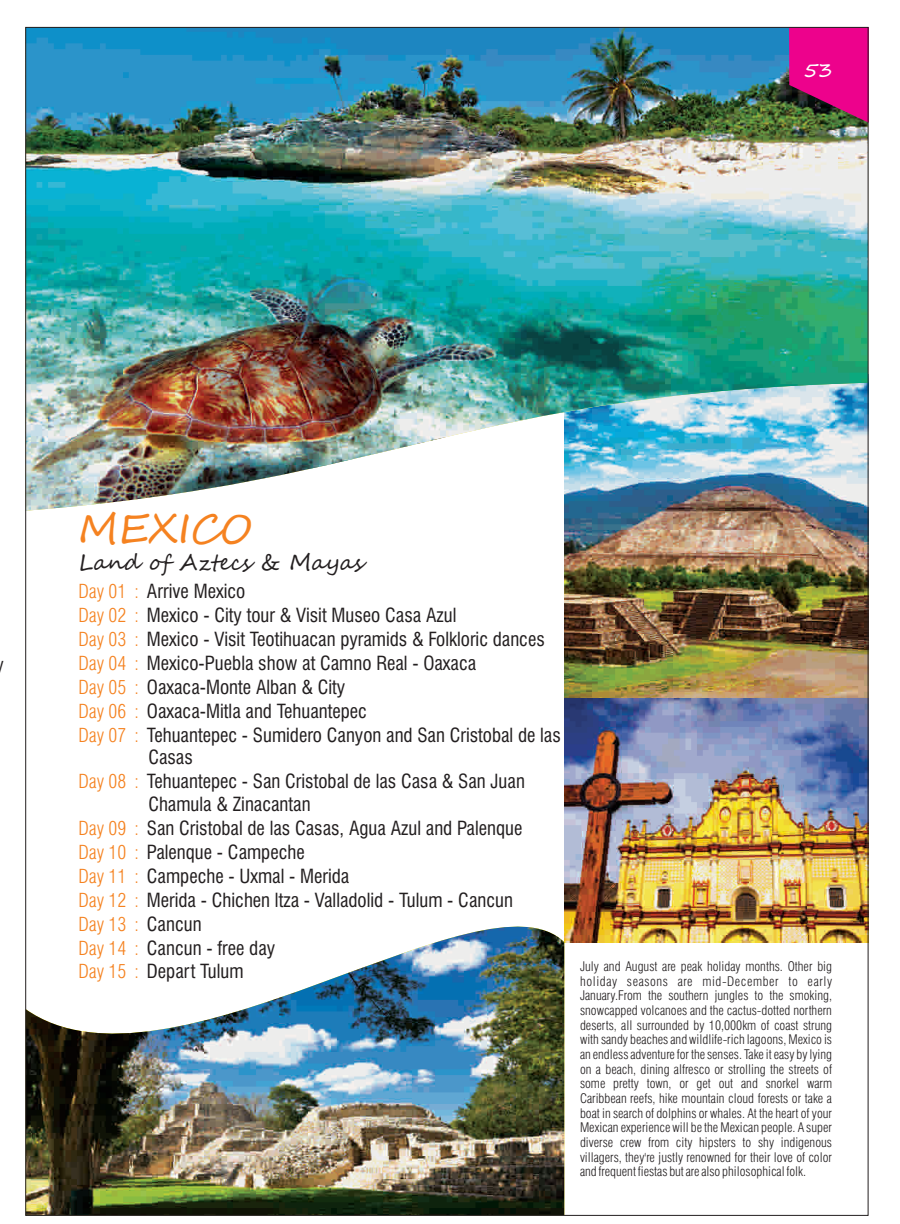
<style>
.page{position:relative;width:900px;height:1224px;background:#fff}
.page>*{position:absolute;margin:0;border:0;box-sizing:border-box;transform-origin:0 0}
.t1{font:40px "Segoe Script";color:#f58220}
.t2{font:22px "Segoe Script";color:#231f20}
.t3{font:20px "Segoe Script";color:#fff}
.t4{font:condensed 19px/24px "Swiss 721 BT";color:#231f20}
.t5{font:300 condensed 13px/14.6px "Swiss 721 BT";color:#231f20;text-align:justify}
.s1{font-weight:300;color:#f58220}
</style>
<div class="page">
<img style="left:564px;top:511px;width:303px;height:188px">
<img style="left:564px;top:699px;width:303px;height:244px">
<img style="left:27px;top:926px;width:537px;height:288px">
<img style="left:27px;top:29px;width:840px;height:482px">
<img style="left:789px;top:29px;width:78px;height:102px">
<h3 class="t3" style="left:804px;top:62px;width:31px">53</h3>
<h1 class="t1" style="left:79px;top:513px;width:175px">MEXICO</h1>
<h2 class="t2" style="left:79px;top:554px;width:286px">Land of Aztecs &amp; Mayas</h2>
<p class="t4" style="left:79px;top:581px;width:484px"><span class="s1">Day 01 :</span> Arrive Mexico<br><span class="s1">Day 02 :</span> Mexico - City tour &amp; Visit Museo Casa Azul<br><span class="s1">Day 03 :</span> Mexico - Visit Teotihuacan pyramids &amp; Folkloric dances <span class="s1">Day 04 :</span> Mexico-Puebla show at Camno Real - Oaxaca<br><span class="s1">Day 05 :</span> Oaxaca-Monte Alban &amp; City<br><span class="s1">Day 06 :</span> Oaxaca-Mitla and Tehuantepec<br><span class="s1">Day 07 :</span> Tehuantepec - Sumidero Canyon and San Cristobal de las</p>
<h3 class="t4" style="left:79px;top:771px;width:448px"><span class="s1">Day 08 :</span> Tehuantepec - San Cristobal de las Casa &amp; San Juan</h3>
<h3 class="t4" style="left:79px;top:818px;width:445px"><span class="s1">Day 09 :</span> San Cristobal de las Casas, Agua Azul and Palenque<br><span class="s1">Day 10 :</span> Palenque - Campeche<br><span class="s1">Day 11 :</span> Campeche - Uxmal - Merida<br><span class="s1">Day 12 :</span> Merida - Chichen ltza - Valladolid - Tulum - Cancun<br><span class="s1">Day 13 :</span> Cancun<br><span class="s1">Day 14 :</span> Cancun - free day<br><span class="s1">Day 15 :</span> Depart Tulum</h3>
<h3 class="t4" style="left:148px;top:747px;width:46px">Casas</h3>
<h3 class="t4" style="left:148px;top:794px;width:164px">Chamula &amp; Zinacantan</h3>
<p class="t5" style="left:580px;top:960px;width:254px">July and August are peak holiday months. Other big holiday seasons are mid-December to early January.From the southern jungles to the smoking, snowcapped volcanoes and the cactus-dotted northern deserts, all surrounded by 10,000km of coast strung with sandy beaches and wildlife-rich lagoons, Mexico is an endless adventure for the senses. Take it easy by lying on a beach, dining alfresco or strolling the streets of some pretty town, or get out and snorkel warm Caribbean reefs, hike mountain cloud forests or take a boat in search of dolphins or whales. At the heart of your Mexican experience will be the Mexican people. A super diverse crew from city hipsters to shy indigenous villagers, they're justly renowned for their love of color and frequent fiestas but are also philosophical folk.</p>
</div>
